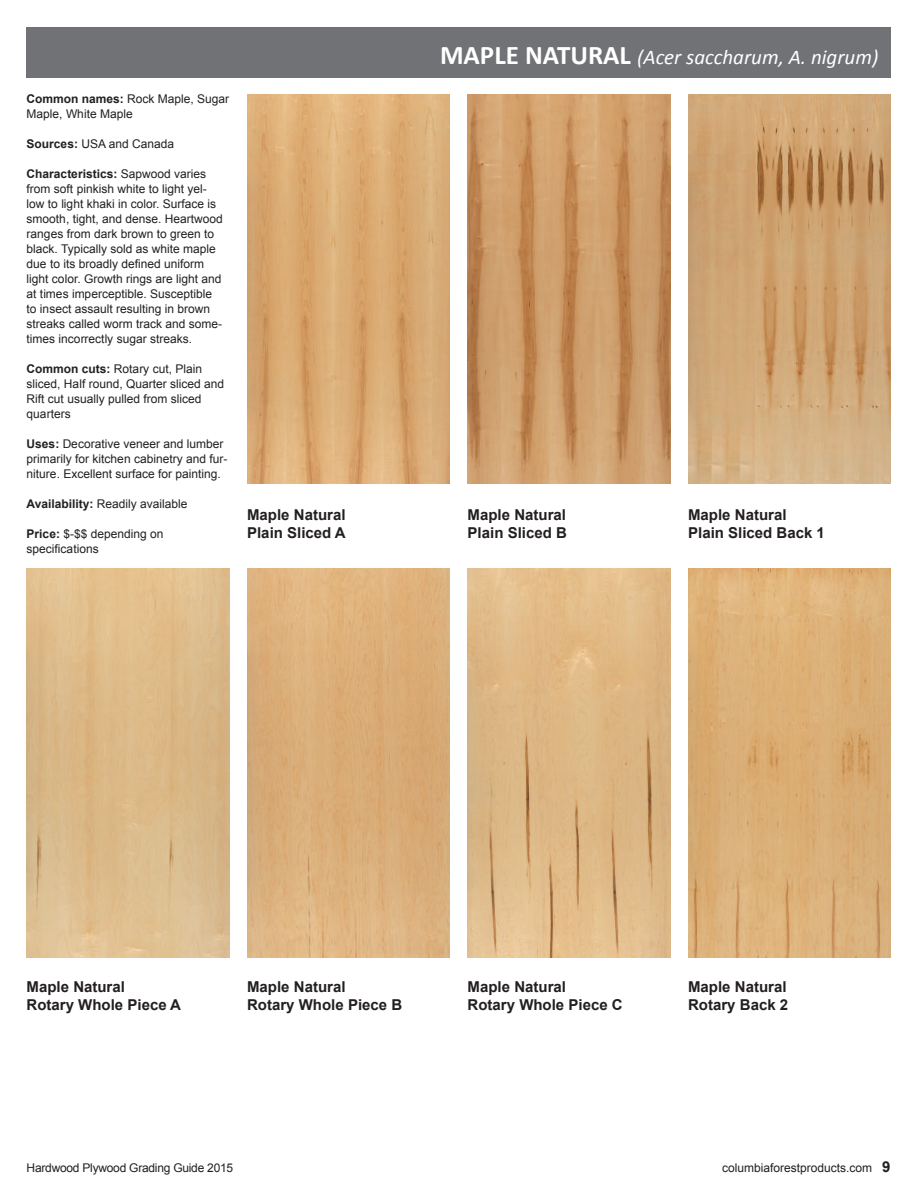
<style>
.page{position:relative;width:919px;height:1189px;background:#fff}
.page>*{position:absolute;margin:0;border:0;box-sizing:border-box;transform-origin:0 0}
.t1{font:italic 21px "Calibri";color:#fff}
.t2{font:700 15px/18px "Arial";color:#231f20}
.t3{font:12px/15px "Arial";color:#231f20}
.t4{font:12px "Arial";letter-spacing:-.02em;color:#231f20}
.s1{font-weight:700}
.s2{font-weight:700;font-style:normal;font-size:27px}
.s3{font-weight:700;font-size:15px}
</style>
<div class="page">
<div style="left:27px;top:27px;width:864px;height:50px;background:#717275"></div>
<img style="left:468px;top:94px;width:202px;height:389px">
<img style="left:247px;top:94px;width:203px;height:389px">
<img style="left:688px;top:94px;width:203px;height:389px">
<img style="left:247px;top:568px;width:203px;height:389px">
<img style="left:27px;top:568px;width:202px;height:389px">
<img style="left:468px;top:568px;width:202px;height:389px">
<img style="left:688px;top:568px;width:203px;height:389px">
<p class="t3" style="left:27px;top:91px;width:204px"><span class="s1">Common names:</span> Rock Maple, Sugar<br>Maple, White Maple</p>
<p class="t3" style="left:27px;top:136px;width:149px"><span class="s1">Sources:</span> USA and Canada</p>
<p class="t3" style="left:27px;top:166px;width:198px"><span class="s1">Characteristics:</span> Sapwood varies from soft pinkish white to light yel&shy;low to light khaki in color. Surface is smooth, tight, and dense. Heartwood ranges from dark brown to green to black. Typically sold as white maple due to its broadly defined uniform light color. Growth rings are light and at times imperceptible. Susceptible to insect assault resulting in brown streaks called worm track and some&shy;times incorrectly sugar streaks.</p>
<p class="t3" style="left:27px;top:361px;width:199px"><span class="s1">Common cuts:</span> Rotary cut, Plain sliced, Half round, Quarter sliced and<br>Rift cut usually pulled from sliced quarters</p>
<p class="t3" style="left:27px;top:436px;width:202px"><span class="s1">Uses:</span> Decorative veneer and lumber primarily for kitchen cabinetry and fur&shy;niture. Excellent surface for painting.</p>
<p class="t3" style="left:27px;top:496px;width:162px"><span class="s1">Availability:</span> Readily available</p>
<p class="t3" style="left:27px;top:526px;width:138px"><span class="s1">Price:</span> $-$$ depending on specifications</p>
<h1 class="t1" style="left:440px;top:43px;width:440px"><span class="s2">MAPLE NATURAL</span> (Acer saccharum, A. nigrum)</h1>
<p class="t2" style="left:247px;top:506px;width:100px">Maple Natural<br>Plain Sliced A</p>
<p class="t2" style="left:468px;top:506px;width:101px">Maple Natural<br>Plain Sliced B</p>
<p class="t2" style="left:688px;top:506px;width:138px">Maple Natural<br>Plain Sliced Back 1</p>
<p class="t2" style="left:27px;top:978px;width:156px">Maple Natural<br>Rotary Whole Piece A</p>
<p class="t2" style="left:247px;top:978px;width:157px">Maple Natural<br>Rotary Whole Piece B</p>
<p class="t2" style="left:468px;top:978px;width:157px">Maple Natural<br>Rotary Whole Piece C</p>
<p class="t2" style="left:688px;top:978px;width:102px">Maple Natural<br>Rotary Back 2</p>
<p class="t4" style="left:27px;top:1160px;width:208px">Hardwood Plywood Grading Guide 2015</p>
<p class="t3" style="left:722px;top:1160px;width:170px">columbiaforestproducts.com <span class="s3">9</span></p>
</div>
